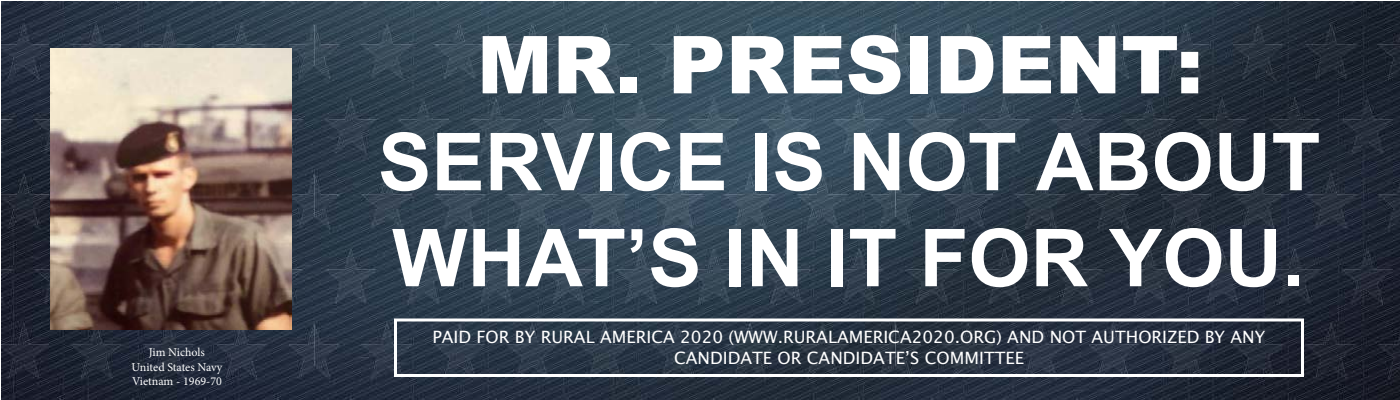
<style>
.page{position:relative;width:1400px;height:400px;background:#fff}
.page>*{position:absolute;margin:0;border:0;box-sizing:border-box;transform-origin:0 0}
.t1{font:700 80px/96px "Arial";color:#fff}
.t2{font:900 80px "Arial";color:#fff}
.t3{font:17px/20.4px "Lucida Sans Unicode";color:#fff;text-align:center}
.t4{font:12px/14.4px "Minion Pro";letter-spacing:-.005em;color:#fff;text-align:center}
</style>
<div class="page">
<img style="left:1px;top:1px;width:1399px;height:399px">
<div style="left:394px;top:318px;width:910px;height:59px;border:3px solid #fff"></div>
<img style="left:50px;top:48px;width:242px;height:282px">
<p class="t4" style="left:132px;top:345px;width:92px">Jim Nichols<br>United States Navy<br>Vietnam - 1969-70</p>
<h1 class="t2" style="left:477px;top:7px;width:728px">MR. PRESIDENT:</h1>
<h1 class="t1" style="left:378px;top:115px;width:944px">SERVICE IS NOT ABOUT<br>WHAT’S IN IT FOR YOU.</h1>
<p class="t3" style="left:432px;top:327px;width:835px">PAID FOR BY RURAL AMERICA 2020 (WWW.RURALAMERICA2020.ORG) AND NOT AUTHORIZED BY ANY<br>CANDIDATE OR CANDIDATE’S COMMITTEE</p>
</div>
